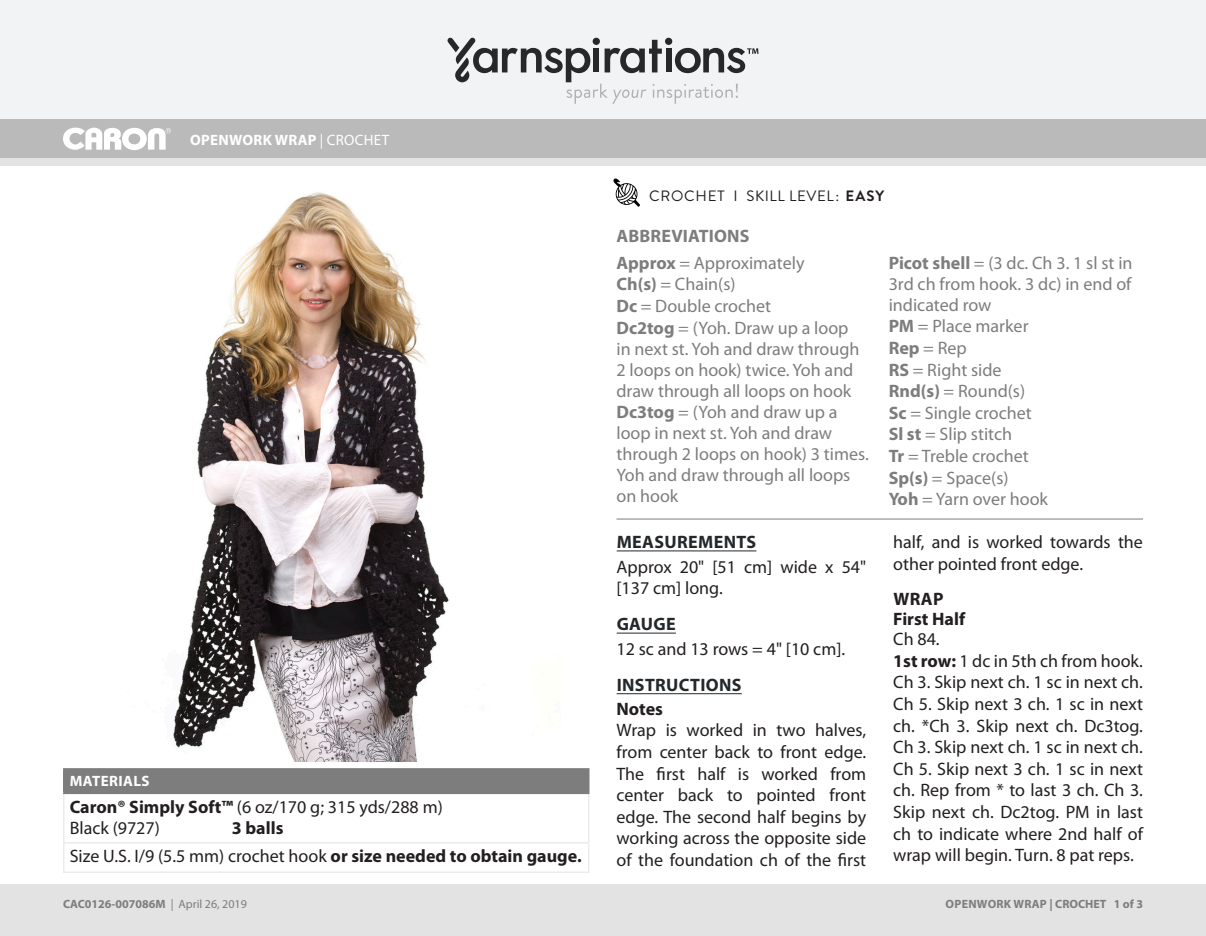
<style>
.page{position:relative;width:1206px;height:936px;background:#fff}
.page>*{position:absolute;margin:0;border:0;box-sizing:border-box;transform-origin:0 0}
.Abbreviations{font:18px/21px "Myriad Pro";color:#7d7d7d}
.Body{font:18px/21.6px "Myriad Pro";color:#231f20}
.Instructions{font:18px/21.6px "Myriad Pro";color:#231f20;text-align:justify}
.Materials{font:18px "Myriad Pro";color:#231f20}
.Head{font:700 18px "Myriad Pro";letter-spacing:.02em;color:#24282a}
.Subhead{font:700 18px "Myriad Pro";color:#231f20}
.Abbreviations_Head{font:700 18px "Myriad Pro";letter-spacing:.01em;color:#7d7d7d}
.Materials-2{font:700 18px "Myriad Pro";color:#231f20}
.Subhead_All_Caps{font:700 18px "Myriad Pro";color:#231f20}
.Skill_Level{font:15px "Brandon Grotesque";letter-spacing:.035em;color:#231f20}
.Pattern_Title{font:700 15px "Myriad Pro";letter-spacing:.02em;color:#fff}
.Materials_Head{font:700 15px "Myriad Pro";letter-spacing:.03em;color:#fff}
.t1{font:700 12px "Myriad Pro";color:#7d7d7d}
.t2{font:700 12px "Myriad Pro";letter-spacing:.02em;color:#7d7d7d}
.s1{font-weight:400}
.s2{font-weight:700}
</style>
<div class="page">
<div style="left:0;top:884px;width:1206px;height:52px;background:#e4e3e3"></div>
<div style="left:0;top:158px;width:1206px;height:8px;background:#e4e3e3"></div>
<div style="left:0;top:0;width:1206px;height:120px;background:#f2f3f4"></div>
<div style="left:0;top:120px;width:1206px;height:38px;background:#bbbaba"></div>
<hr style="left:617px;top:550px;width:139px;height:1px;background:#24282a">
<hr style="left:617px;top:633px;width:59px;height:1px;background:#24282a">
<hr style="left:617px;top:693px;width:125px;height:1px;background:#24282a">
<div style="left:64px;top:769px;width:525px;height:24px;background:#7d7d7d"></div>
<hr style="left:63px;top:794px;width:1px;height:48px;background:#eaeced">
<hr style="left:588px;top:794px;width:2px;height:48px;background:#eaeced">
<svg style="left:63px;top:844px;width:1px;height:28px"></svg>
<hr style="left:63px;top:842px;width:527px;height:2px;background:#eaeced">
<hr style="left:588px;top:844px;width:2px;height:28px;background:#eaeced">
<hr style="left:63px;top:872px;width:527px;height:1px;background:#eaeced">
<hr style="left:63px;top:768px;width:527px;height:2px;background:#7d7d7d">
<svg style="left:63px;top:770px;width:1px;height:23px"></svg>
<hr style="left:588px;top:770px;width:2px;height:23px;background:#7d7d7d">
<hr style="left:63px;top:793px;width:527px;height:1px;background:#7d7d7d">
<img style="left:173px;top:192px;width:276px;height:569px">
<svg style="left:613px;top:178px;width:27px;height:29px"></svg>
<svg style="left:63px;top:128px;width:108px;height:22px"></svg>
<svg style="left:447px;top:38px;width:311px;height:66px"></svg>
<hr style="left:617px;top:519px;width:526px;height:1px;background:#7d7d7d">
<p class="Pattern_Title" style="left:190px;top:130px;width:201px">OPENWORK WRAP <span class="s1">| CROCHET</span></p>
<p class="Materials_Head" style="left:70px;top:771px;width:81px">MATERIALS</p>
<p class="Materials" style="left:70px;top:797px;width:375px"><span class="s2">Caron® Simply Soft™</span> (6 oz/170 g; 315 yds/288 m)</p>
<p class="Materials" style="left:70px;top:819px;width:92px">Black (9727)</p>
<p class="Materials-2" style="left:232px;top:817px;width:53px">3 balls</p>
<p class="Materials" style="left:70px;top:846px;width:513px">Size U.S. I/9 (5.5 mm) crochet hook <span class="s2">or size needed to obtain gauge.</span></p>
<p class="Skill_Level" style="left:649px;top:186px;width:237px">CROCHET I SKILL LEVEL: <span class="s2">EASY</span></p>
<p class="Abbreviations_Head" style="left:616px;top:224px;width:135px">ABBREVIATIONS</p>
<p class="Abbreviations" style="left:616px;top:253px;width:189px"><span class="s2">Approx</span> = Approximately</p>
<p class="Abbreviations" style="left:616px;top:274px;width:121px"><span class="s2">Ch(s)</span> = Chain(s)</p>
<p class="Abbreviations" style="left:616px;top:296px;width:156px"><span class="s2">Dc</span> = Double crochet</p>
<p class="Abbreviations" style="left:616px;top:317px;width:244px"><span class="s2">Dc2tog</span> = (Yoh. Draw up a loop in next st. Yoh and draw through<br>2 loops on hook) twice. Yoh and draw through all loops on hook</p>
<p class="Abbreviations" style="left:616px;top:402px;width:254px"><span class="s2">Dc3tog</span> = (Yoh and draw up a loop in next st. Yoh and draw through 2 loops on hook) 3 times.<br>Yoh and draw through all loops on hook</p>
<p class="Head" style="left:617px;top:530px;width:141px">MEASUREMENTS</p>
<p class="Body" style="left:616px;top:556px;width:251px">Approx 20" [51 cm] wide x 54" [137 cm] long.</p>
<p class="Head" style="left:617px;top:612px;width:61px">GAUGE</p>
<p class="Body" style="left:616px;top:638px;width:230px">12 sc and 13 rows = 4" [10 cm].</p>
<p class="Head" style="left:617px;top:673px;width:126px">INSTRUCTIONS</p>
<p class="Subhead" style="left:616px;top:697px;width:48px">Notes</p>
<p class="Body" style="left:616px;top:720px;width:251px;text-align:justify">Wrap is worked in two halves, from center back to front edge.<br>The first half is worked from center back to pointed front edge. The second half begins by working across the opposite side of the foundation ch of the first</p>
<p class="Abbreviations" style="left:889px;top:253px;width:245px;text-align:justify"><span class="s2">Picot shell</span> = (3 dc. Ch 3. 1 sl st in 3rd ch from hook. 3 dc) in end of indicated row</p>
<p class="Abbreviations" style="left:889px;top:316px;width:141px"><span class="s2">PM</span> = Place marker</p>
<p class="Abbreviations" style="left:889px;top:338px;width:80px"><span class="s2">Rep</span> = Rep</p>
<p class="Abbreviations" style="left:889px;top:359px;width:114px"><span class="s2">RS</span> = Right side</p>
<p class="Abbreviations" style="left:889px;top:381px;width:138px"><span class="s2">Rnd(s)</span> = Round(s)</p>
<p class="Abbreviations" style="left:889px;top:403px;width:145px"><span class="s2">Sc</span> = Single crochet</p>
<p class="Abbreviations" style="left:889px;top:424px;width:125px"><span class="s2">Sl st</span> = Slip stitch</p>
<p class="Abbreviations" style="left:889px;top:446px;width:142px"><span class="s2">Tr</span> = Treble crochet</p>
<p class="Abbreviations" style="left:889px;top:467px;width:121px"><span class="s2">Sp(s)</span> = Space(s)</p>
<p class="Abbreviations" style="left:889px;top:489px;width:161px"><span class="s2">Yoh</span> = Yarn over hook</p>
<p class="Body" style="left:893px;top:531px;width:251px">half, and is worked towards the other pointed front edge.</p>
<p class="Subhead_All_Caps" style="left:893px;top:587px;width:52px">WRAP</p>
<p class="Subhead" style="left:893px;top:607px;width:73px">First Half</p>
<p class="Body" style="left:893px;top:629px;width:48px">Ch 84.</p>
<p class="Instructions" style="left:893px;top:650px;width:251px"><span class="s2">1st row:</span> 1 dc in 5th ch from hook.<br>Ch 3. Skip next ch. 1 sc in next ch.<br>Ch 5. Skip next 3 ch. 1 sc in next ch. *Ch 3. Skip next ch. Dc3tog.<br>Ch 3. Skip next ch. 1 sc in next ch.<br>Ch 5. Skip next 3 ch. 1 sc in next ch. Rep from * to last 3 ch. Ch 3.<br>Skip next ch. Dc2tog. PM in last ch to indicate where 2nd half of wrap will begin. Turn. 8 pat reps.</p>
<p class="t1" style="left:63px;top:896px;width:185px">CAC0126-007086M <span class="s1">| April 26, 2019</span></p>
<p class="t2" style="left:946px;top:896px;width:199px">OPENWORK WRAP | CROCHET 1 of 3</p>
</div>
